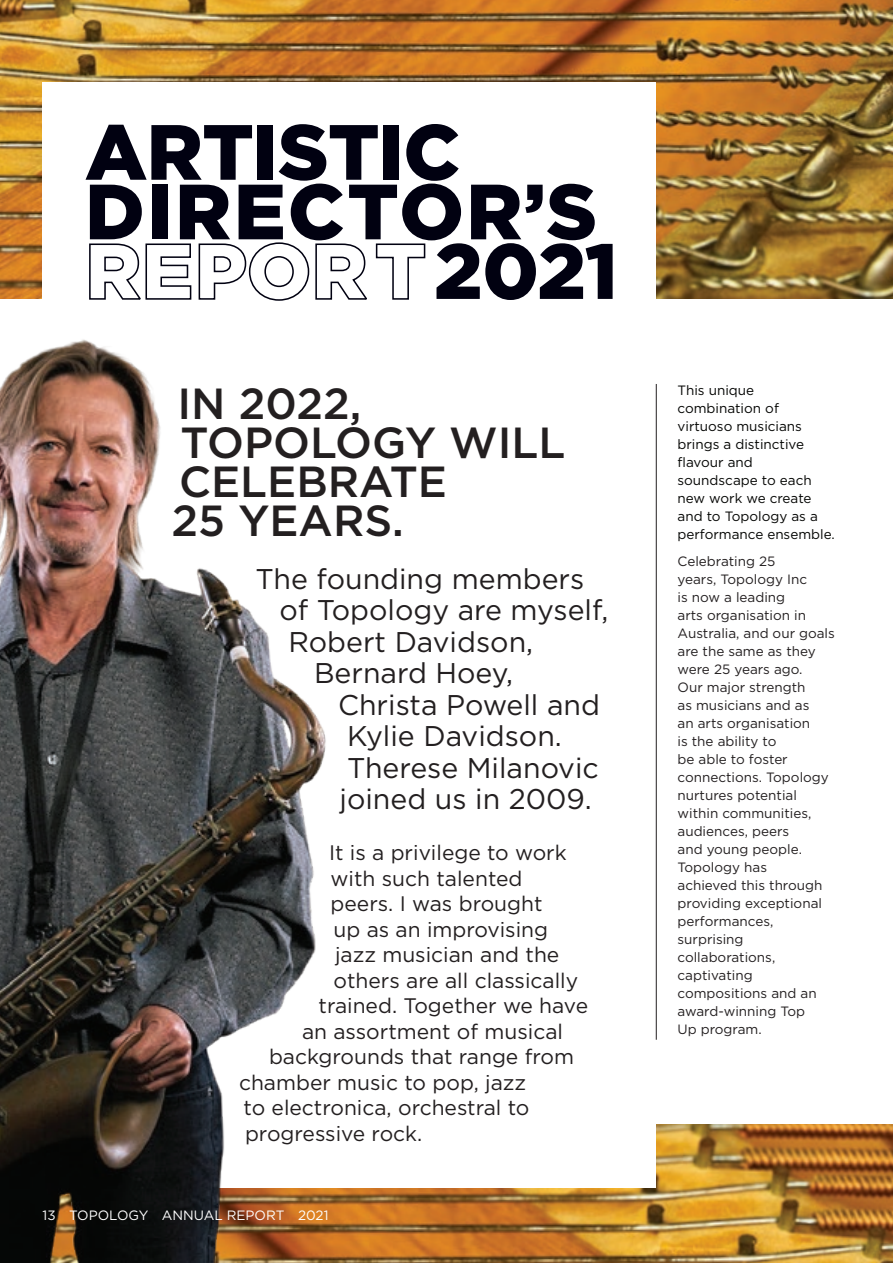
<style>
.page{position:relative;width:893px;height:1263px;background:#fff}
.page>*{position:absolute;margin:0;border:0;box-sizing:border-box;transform-origin:0 0}
.t1{font:900 78px/59.6px "Gotham";color:#010111}
.t2{font:500 43.5px/39px "Gotham";color:#231f20}
.t3{font:28.5px "Gotham";color:#231f20}
.t4{font:21px "Gotham";color:#231f20}
.t5{font:13.5px/18px "Gotham";color:#231f20}
.t6{font:13.5px/18px "Gotham";color:#040503}
.t7{font:13.5px "Gotham";color:#fff}
</style>
<div class="page">
<img style="left:468px;top:1125px;width:425px;height:138px">
<div style="left:43px;top:948px;width:613px;height:240px;background:#fff"></div>
<img style="left:0;top:339px;width:468px;height:924px">
<img style="left:0;top:0;width:893px;height:299px">
<div style="left:43px;top:82px;width:613px;height:233px;background:#fff"></div>
<hr style="left:656px;top:384px;width:1px;height:656px;background:#231f20">
<h1 class="t1" style="left:85px;top:122px;width:534px">ARTISTIC<br>DIRECTOR’S<br>REPORT2021</h1>
<h2 class="t2" style="left:172px;top:383px;width:395px">IN 2022,<br>TOPOLOGY WILL<br>CELEBRATE<br>25 YEARS.</h2>
<h3 class="t3" style="left:256px;top:560px;width:330px">The founding members</h3>
<h3 class="t3" style="left:280px;top:592px;width:330px">of Topology are myself,</h3>
<h3 class="t3" style="left:289px;top:623px;width:246px">Robert Davidson,</h3>
<h3 class="t3" style="left:314px;top:655px;width:201px">Bernard Hoey,</h3>
<h3 class="t3" style="left:338px;top:686px;width:263px">Christa Powell and</h3>
<h3 class="t3" style="left:347px;top:718px;width:216px">Kylie Davidson.</h3>
<h3 class="t3" style="left:347px;top:749px;width:253px">Therese Milanovic</h3>
<h3 class="t3" style="left:340px;top:781px;width:254px">joined us in 2009.</h3>
<h3 class="t4" style="left:329px;top:839px;width:239px">It is a privilege to work</h3>
<h3 class="t4" style="left:331px;top:865px;width:194px">with such talented</h3>
<h3 class="t4" style="left:331px;top:890px;width:214px">peers. I was brought</h3>
<h3 class="t4" style="left:334px;top:916px;width:216px">up as an improvising</h3>
<h3 class="t4" style="left:335px;top:941px;width:226px">jazz musician and the</h3>
<h3 class="t4" style="left:334px;top:967px;width:246px">others are all classically</h3>
<h3 class="t4" style="left:319px;top:992px;width:271px">trained. Together we have</h3>
<h3 class="t4" style="left:302px;top:1018px;width:263px">an assortment of musical</h3>
<h3 class="t4" style="left:269px;top:1043px;width:306px">backgrounds that range from</h3>
<h3 class="t4" style="left:239px;top:1069px;width:289px">chamber music to pop, jazz</h3>
<h3 class="t4" style="left:244px;top:1094px;width:287px">to electronica, orchestral to</h3>
<h3 class="t4" style="left:245px;top:1120px;width:179px">progressive rock.</h3>
<p class="t7" style="left:43px;top:1207px;width:288px">13 TOPOLOGY ANNUAL REPORT 2021</p>
<p class="t6" style="left:677px;top:381px;width:159px">This unique combination of virtuoso musicians brings a distinctive flavour and soundscape to each new work we create and to Topology as a performance ensemble.</p>
<p class="t5" style="left:677px;top:552px;width:159px">Celebrating 25<br>years, Topology Inc<br>is now a leading<br>arts organisation in<br>Australia, and our goals are the same as they were 25 years ago.<br>Our major strength<br>as musicians and as<br>an arts organisation<br>is the ability to<br>be able to foster connections. Topology nurtures potential within communities, audiences, peers<br>and young people.<br>Topology has<br>achieved this through providing exceptional performances, surprising collaborations, captivating compositions and an award-winning Top<br>Up program.</p>
</div>
